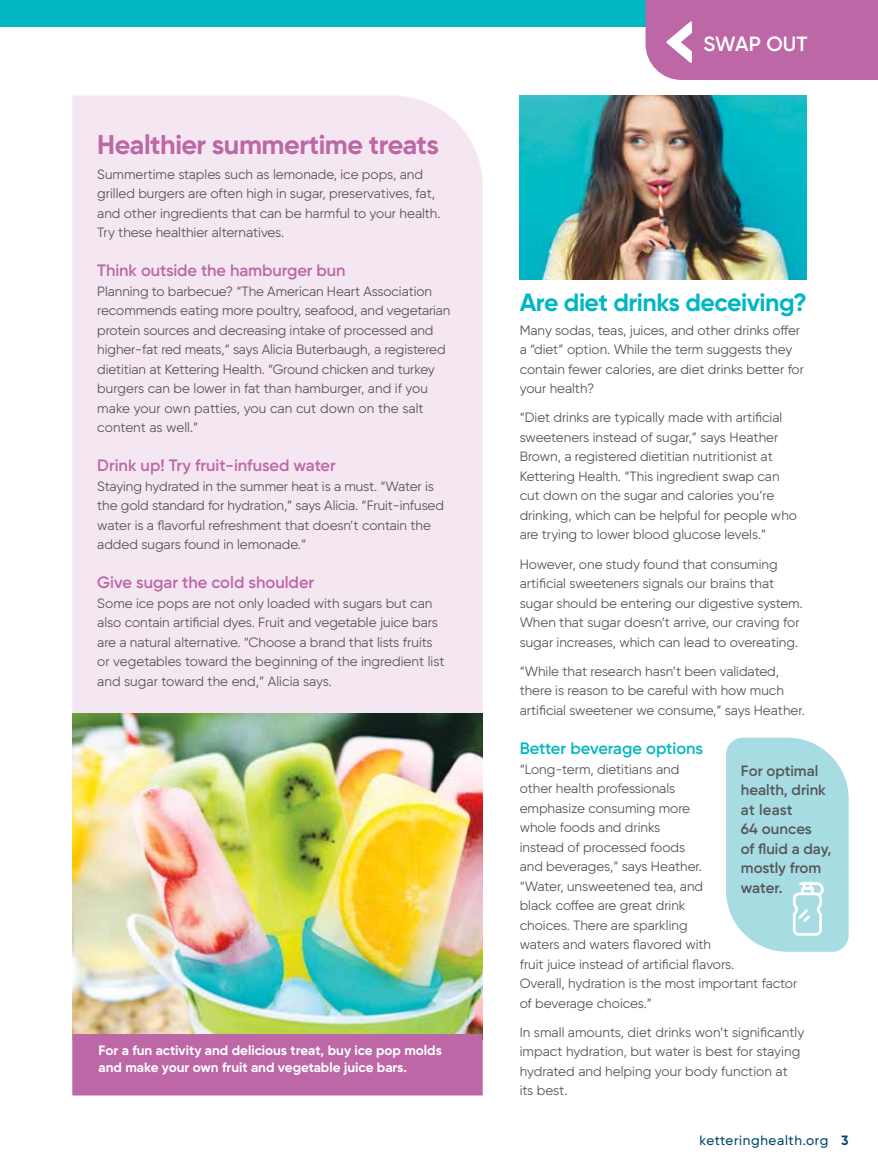
<style>
.page{position:relative;width:878px;height:1175px;background:#fff}
.page>*{position:absolute;margin:0;border:0;box-sizing:border-box;transform-origin:0 0}
.t1{font:700 27px "Kettering Sans";letter-spacing:-.02em;color:#bd67a6}
.t2{font:700 24.9px "Kettering Sans";letter-spacing:-.02em;color:#00b7c3}
.t3{font:600 20.55px "Kettering Sans";letter-spacing:.005em;color:#fff}
.t4{font:600 16.5px "Kettering Sans";letter-spacing:-.005em;color:#bd67a6}
.t5{font:600 16.5px "Kettering Sans";color:#00b7c3}
.t6{font:600 15px/19.5px "Kettering Sans";color:#555659}
.t7{font:13.5px/19.5px "Kettering Sans";color:#555659}
.t8{font:700 13.5px/16.5px "Kettering Sans";color:#fff}
.t9{font:500 13.5px "Kettering Sans";letter-spacing:.05em;color:#004867}
.s1{font-weight:700}
</style>
<div class="page">
<div style="left:1px;top:0;width:877px;height:27px;background:#00b7c3"></div>
<div style="left:645px;top:0;width:233px;height:80px;background:#bd67a6"></div>
<img style="left:519px;top:96px;width:287px;height:183px">
<div style="left:72px;top:96px;width:410px;height:617px;background:#f4e7f1"></div>
<img style="left:72px;top:713px;width:410px;height:321px">
<div style="left:72px;top:1034px;width:410px;height:61px;background:#bd67a6"></div>
<svg style="left:726px;top:737px;width:122px;height:214px"></svg>
<h1 class="t1" style="left:97px;top:127px;width:343px">Healthier summertime treats</h1>
<p class="t7" style="left:97px;top:164px;width:345px">Summertime staples such as lemonade, ice pops, and grilled burgers are often high in sugar, preservatives, fat, and other ingredients that can be harmful to your health.<br>Try these healthier alternatives.</p>
<p class="t4" style="left:97px;top:260px;width:250px">Think outside the hamburger bun</p>
<p class="t7" style="left:97px;top:281px;width:354px">Planning to barbecue? “The American Heart Association recommends eating more poultry, seafood, and vegetarian protein sources and decreasing intake of processed and higher-fat red meats,” says Alicia Buterbaugh, a registered dietitian at Kettering Health. “Ground chicken and turkey burgers can be lower in fat than hamburger, and if you make your own patties, you can cut down on the salt content as well.”</p>
<p class="t4" style="left:97px;top:455px;width:240px">Drink up! Try fruit-infused water</p>
<p class="t7" style="left:97px;top:476px;width:348px">Staying hydrated in the summer heat is a must. “Water is the gold standard for hydration,” says Alicia. “Fruit-infused water is a flavorful refreshment that doesn’t contain the added sugars found in lemonade.”</p>
<p class="t4" style="left:97px;top:572px;width:218px">Give sugar the cold shoulder</p>
<p class="t7" style="left:97px;top:593px;width:348px">Some ice pops are not only loaded with sugars but can also contain artificial dyes. Fruit and vegetable juice bars are a natural alternative. “Choose a brand that lists fruits or vegetables toward the beginning of the ingredient list and sugar toward the end,” Alicia says.</p>
<p class="t8" style="left:98px;top:1042px;width:345px">For a fun activity and delicious treat, buy ice pop molds and make your own fruit and vegetable juice bars.</p>
<h3 class="t3" style="left:703px;top:31px;width:106px">SWAP OUT</h3>
<h2 class="t2" style="left:519px;top:287px;width:289px">Are diet drinks deceiving?</h2>
<p class="t7" style="left:519px;top:320px;width:286px">Many sodas, teas, juices, and other drinks offer a “diet” option. While the term suggests they contain fewer calories, are diet drinks better for your health?</p>
<p class="t7" style="left:519px;top:408px;width:279px">“Diet drinks are typically made with artificial sweeteners instead of sugar,” says Heather Brown, a registered dietitian nutritionist at Kettering Health. “This ingredient swap can cut down on the sugar and calories you’re drinking, which can be helpful for people who are trying to lower blood glucose levels.”</p>
<p class="t7" style="left:519px;top:554px;width:284px">However, one study found that consuming artificial sweeteners signals our brains that sugar should be entering our digestive system.<br>When that sugar doesn’t arrive, our craving for sugar increases, which can lead to overeating.</p>
<p class="t7" style="left:519px;top:661px;width:286px">“While that research hasn’t been validated, there is reason to be careful with how much artificial sweetener we consume,” says Heather.</p>
<p class="t5" style="left:519px;top:738px;width:185px">Better beverage options</p>
<p class="t7" style="left:519px;top:759px;width:279px">“Long-term, dietitians and<br>other health professionals<br>emphasize consuming more<br>whole foods and drinks<br>instead of processed foods<br>and beverages,” says Heather.<br>“Water, unsweetened tea, and<br>black coffee are great drink<br>choices. There are sparkling<br>waters and waters flavored with<br>fruit juice instead of artificial flavors.<br>Overall, hydration is the most important factor of beverage choices.”</p>
<p class="t7" style="left:519px;top:1022px;width:286px">In small amounts, diet drinks won’t significantly impact hydration, but water is best for staying hydrated and helping your body function at its best.</p>
<p class="t6" style="left:741px;top:760px;width:92px">For optimal health, drink at least<br>64 ounces<br>of fluid a day, mostly from water.</p>
<p class="t9" style="left:699px;top:1131px;width:150px">ketteringhealth.org <span class="s1">3</span></p>
</div>
